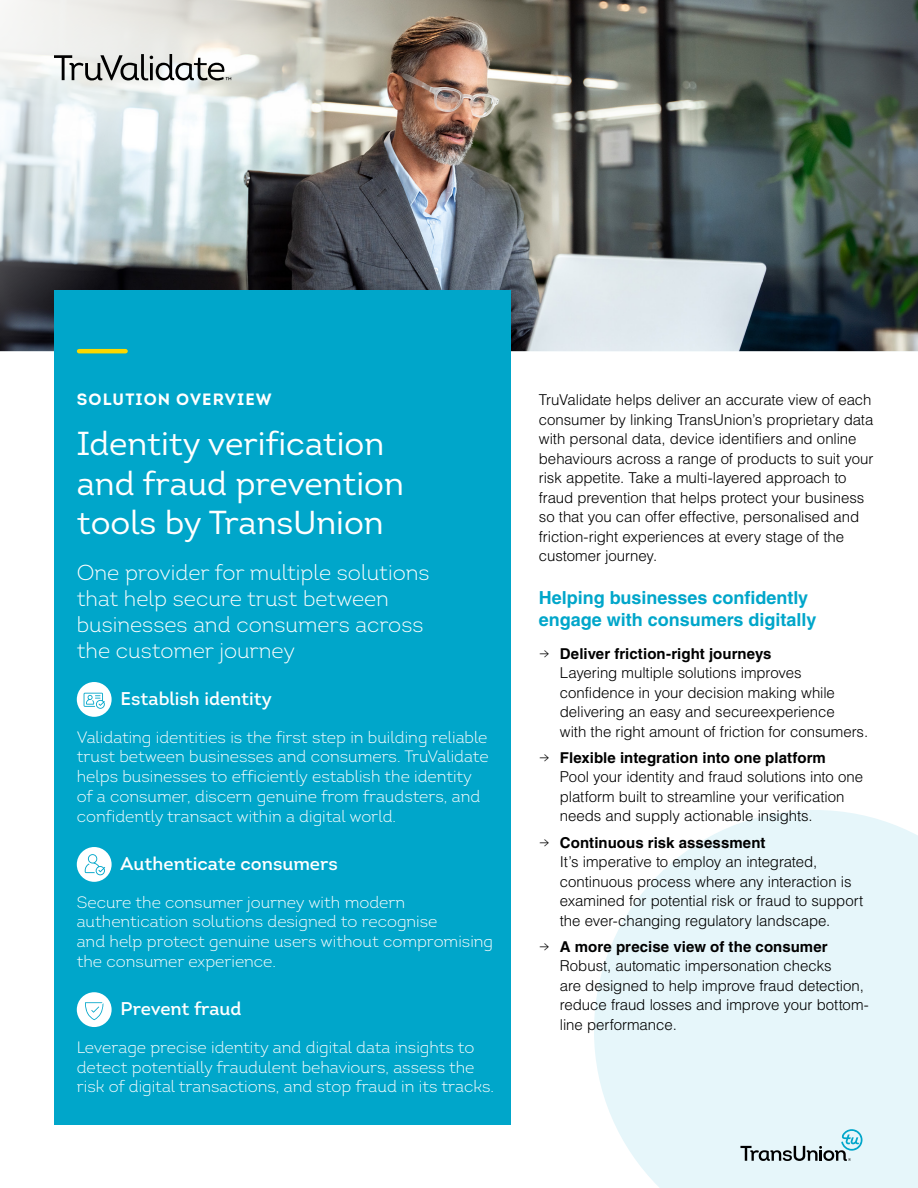
<style>
.page{position:relative;width:918px;height:1188px;background:#fff}
.page>*{position:absolute;margin:0;border:0;box-sizing:border-box;transform-origin:0 0}
.t1{font:33.15px/39.9px "Intro";color:#fff}
.t2{font:300 21.6px/26px "Intro";color:#fff}
.t3{font:600 18.45px "Intro";color:#fff}
.t4{font:700 18px/22.5px "Helvetica";color:#00a6ca}
.t5{font:300 16.5px/19.8px "Intro";color:#fff}
.t6{font:700 16.35px "Intro";letter-spacing:.07em;color:#fff}
.t7{font:300 15px/19.5px "Helvetica";letter-spacing:-.005em;color:#000}
.s1{font-family:"Intro"}
.s2{font-weight:700}
</style>
<div class="page">
<img style="left:553px;top:0;width:365px;height:351px">
<img style="left:0;top:0;width:553px;height:352px">
<svg style="left:594px;top:810px;width:324px;height:378px;background:#e9f7fa"></svg>
<div style="left:54px;top:290px;width:457px;height:834px;background:#00a6ca"></div>
<hr style="left:79px;top:349px;width:47px;height:4px;background:#fcd800">
<div style="left:77px;top:682px;width:35px;height:35px;background:#fff;border-radius:50%"></div>
<svg style="left:84px;top:693px;width:21px;height:16px"></svg>
<div style="left:77px;top:847px;width:35px;height:35px;background:#fff;border-radius:50%"></div>
<svg style="left:85px;top:854px;width:20px;height:21px"></svg>
<div style="left:77px;top:992px;width:35px;height:35px;background:#fff;border-radius:50%"></div>
<svg style="left:85px;top:1002px;width:18px;height:18px"></svg>
<svg style="left:54px;top:54px;width:177px;height:27px"></svg>
<svg style="left:740px;top:1129px;width:123px;height:32px;background:#bbcfd4"></svg>
<p class="t6" style="left:77px;top:388px;width:197px">SOLUTION OVERVIEW</p>
<h1 class="t1" style="left:77px;top:423px;width:329px">Identity verification and fraud prevention tools by TransUnion</h1>
<h2 class="t2" style="left:77px;top:560px;width:354px">One provider for multiple solutions that help secure trust between businesses and consumers across the customer journey</h2>
<p class="t3" style="left:121px;top:687px;width:153px">Establish identity</p>
<p class="t5" style="left:77px;top:727px;width:413px">Validating identities is the first step in building reliable trust between businesses and consumers. TruValidate helps businesses to efficiently establish the identity of a consumer, discern genuine from fraudsters, and confidently transact within a digital world.</p>
<p class="t3" style="left:121px;top:852px;width:219px">Authenticate consumers</p>
<p class="t5" style="left:77px;top:892px;width:418px">Secure the consumer journey with modern authentication solutions designed to recognise<br>and help protect genuine users without compromising the consumer experience.</p>
<p class="t3" style="left:121px;top:997px;width:123px">Prevent fraud</p>
<p class="t5" style="left:77px;top:1037px;width:419px">Leverage precise identity and digital data insights to detect potentially fraudulent behaviours, assess the risk of digital transactions, and stop fraud in its tracks.</p>
<p class="t7" style="left:539px;top:390px;width:336px">TruValidate helps deliver an accurate view of each consumer by linking TransUnion’s proprietary data with personal data, device identifiers and online behaviours across a range of products to suit your risk appetite. Take a multi-layered approach to fraud prevention that helps protect your business so that you can offer effective, personalised and friction-right experiences at every stage of the customer journey.</p>
<p class="t4" style="left:539px;top:586px;width:279px">Helping businesses confidently engage with consumers digitally</p>
<p class="t7" style="left:560px;top:643px;width:310px;text-indent:-21px"><span class="s1">→</span> <span class="s2">Deliver friction-right journeys<br></span>Layering multiple solutions improves confidence in your decision making while delivering an easy and secureexperience<br>with the right amount of friction for consumers.</p>
<p class="t7" style="left:560px;top:747px;width:305px;text-indent:-21px"><span class="s1">→</span> <span class="s2">Flexible integration into one platform<br></span>Pool your identity and fraud solutions into one platform built to streamline your verification needs and supply actionable insights.</p>
<p class="t7" style="left:560px;top:832px;width:305px;text-indent:-21px"><span class="s1">→</span> <span class="s2">Continuous risk assessment<br></span>It’s imperative to employ an integrated, continuous process where any interaction is examined for potential risk or fraud to support the ever-changing regulatory landscape.</p>
<p class="t7" style="left:560px;top:936px;width:311px;text-indent:-21px"><span class="s1">→</span> <span class="s2">A more precise view of the consumer </span>Robust, automatic impersonation checks<br>are designed to help improve fraud detection, reduce fraud losses and improve your bottom&shy;line performance.</p>
</div>
